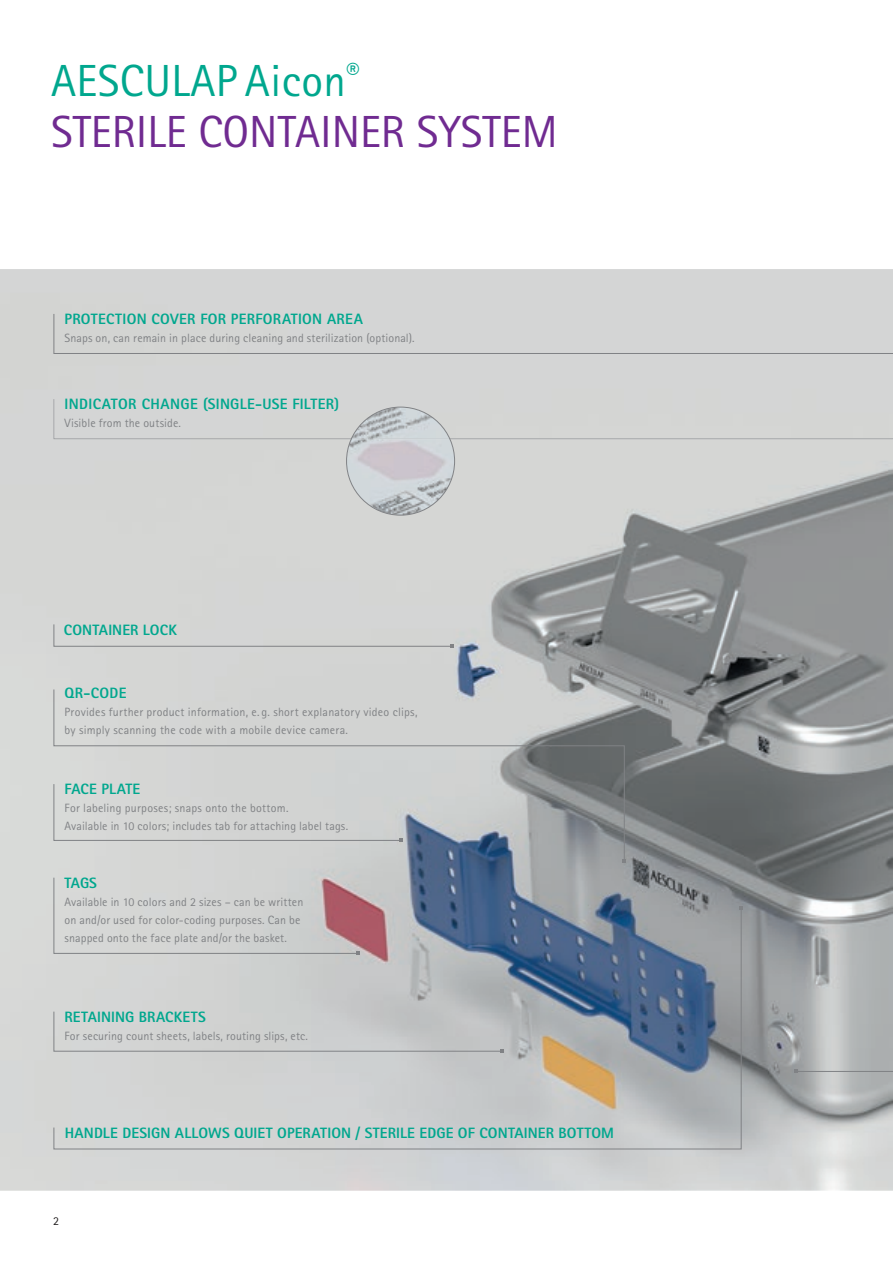
<style>
.page{position:relative;width:893px;height:1263px;background:#fff}
.page>*{position:absolute;margin:0;border:0;box-sizing:border-box;transform-origin:0 0}
.t1{font:45px/51px "Rotis Sans Serif Pro";color:#702b91}
.t2{font:800 15px "Rotis Sans Serif Pro";letter-spacing:.015em;color:#00a78e}
.t3{font:12px/18px "Rotis Sans Serif Pro";letter-spacing:.01em;color:#808285}
.t4{font:12px "Rotis Sans Serif Pro";color:#231f20}
.s1{color:#00a78e}
</style>
<div class="page">
<img style="left:0;top:269px;width:893px;height:922px">
<svg style="left:53px;top:877px;width:307px;height:30px;background:#cfcaca"></svg>
<svg style="left:795px;top:991px;width:98px;height:82px;background:#b4b7b7"></svg>
<svg style="left:53px;top:907px;width:689px;height:243px;background:#b3b7bb"></svg>
<svg style="left:53px;top:624px;width:400px;height:24px;background:#d0d1d0"></svg>
<div style="left:54px;top:399px;width:839px;height:40px;background:#d4d5d4"></div>
<img style="left:351px;top:407px;width:99px;height:32px">
<div style="left:53px;top:313px;width:840px;height:62px;background:#d4d5d5"></div>
<svg style="left:53px;top:689px;width:572px;height:173px;background:#c0c3c4"></svg>
<h1 class="t1" style="left:51px;top:56px;width:508px"><span class="s1">AESCULAP Aicon</span><sup>®<br></sup>STERILE CONTAINER SYSTEM</h1>
<p class="t2" style="left:65px;top:310px;width:300px">PROTECTION COVER FOR PERFORATION AREA</p>
<p class="t3" style="left:65px;top:329px;width:352px">Snaps on, can remain in place during cleaning and sterilization (optional).</p>
<p class="t2" style="left:65px;top:395px;width:276px">INDICATOR CHANGE (SINGLE-USE FILTER)</p>
<p class="t3" style="left:65px;top:414px;width:118px">Visible from the outside.</p>
<p class="t2" style="left:64px;top:620px;width:115px">CONTAINER LOCK</p>
<p class="t2" style="left:65px;top:684px;width:63px">QR-CODE</p>
<p class="t3" style="left:65px;top:703px;width:354px">Provides further product information, e. g. short explanatory video clips, by simply scanning the code with a mobile device camera.</p>
<p class="t2" style="left:65px;top:779px;width:77px">FACE PLATE</p>
<p class="t3" style="left:65px;top:799px;width:285px">For labeling purposes; snaps onto the bottom.<br>Available in 10 colors; includes tab for attaching label tags.</p>
<p class="t2" style="left:65px;top:873px;width:34px">TAGS</p>
<p class="t3" style="left:65px;top:893px;width:240px">Available in 10 colors and 2 sizes – can be written on and/or used for color-coding purposes. Can be snapped onto the face plate and/or the basket.</p>
<p class="t2" style="left:65px;top:1007px;width:143px">RETAINING BRACKETS</p>
<p class="t3" style="left:65px;top:1027px;width:245px">For securing count sheets, labels, routing slips, etc.</p>
<p class="t2" style="left:65px;top:1123px;width:551px">HANDLE DESIGN ALLOWS QUIET OPERATION / STERILE EDGE OF CONTAINER BOTTOM</p>
<p class="t4" style="left:53px;top:1213px;width:7px">2</p>
</div>
